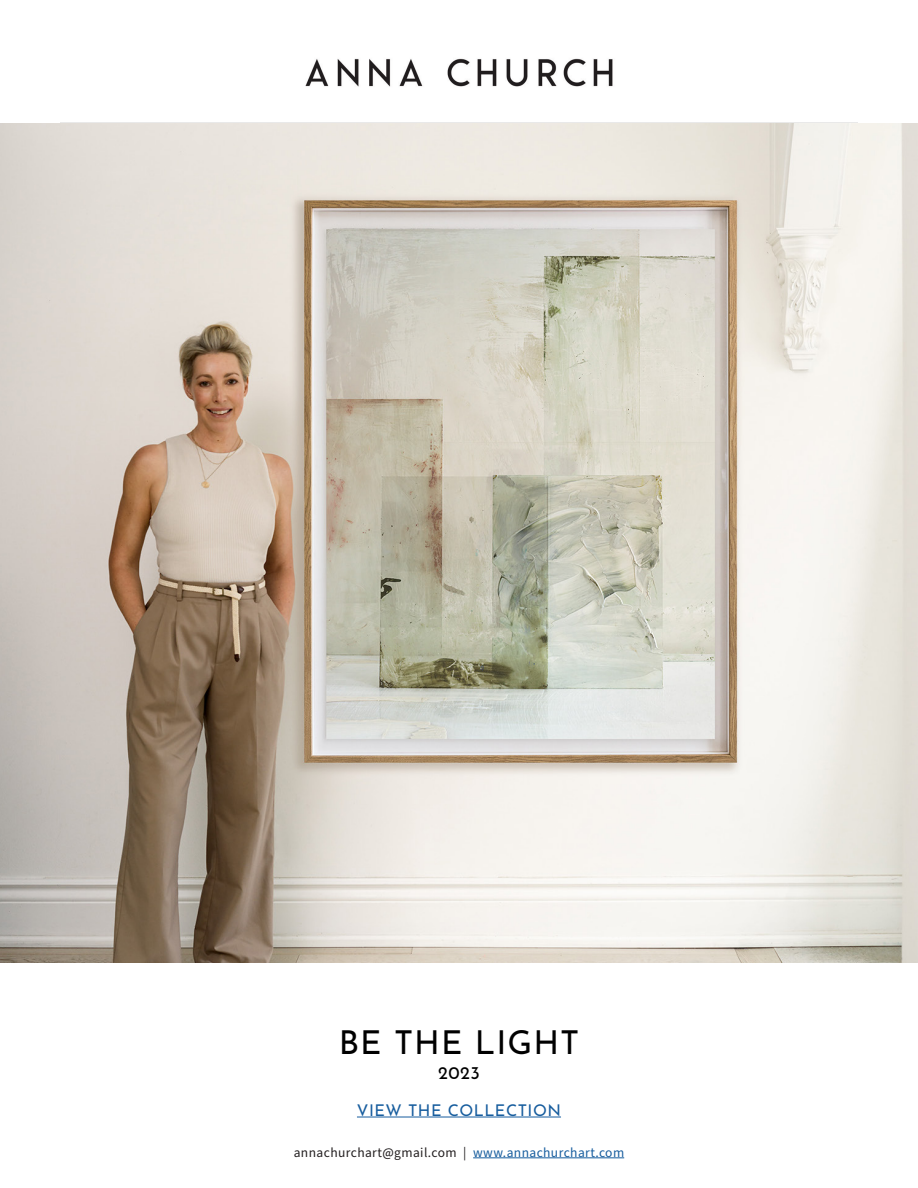
<style>
.page{position:relative;width:918px;height:1188px;background:#fff}
.page>*{position:absolute;margin:0;border:0;box-sizing:border-box;transform-origin:0 0}
.t1{font:33px "Josefin Sans";letter-spacing:.03em;color:#000}
.t2{font:18px "Josefin Sans";color:#000}
.t3{font:16.2px "Josefin Sans";letter-spacing:.03em;color:#175d9e}
.t4{font:13.5px "Source Sans Pro";letter-spacing:.03em;color:#231f20}
.s1{color:#175d9e}
</style>
<div class="page">
<hr style="left:473px;top:1157px;width:151px;height:1px;background:#175d9e">
<img style="left:305px;top:58px;width:308px;height:29px">
<img style="left:0;top:123px;width:918px;height:840px">
<hr style="left:357px;top:1117px;width:204px;height:1px;background:#175d9e">
<p class="t1" style="left:339px;top:1015px;width:242px">BE THE LIGHT</p>
<p class="t2" style="left:438px;top:1058px;width:43px">2023</p>
<p class="t3" style="left:357px;top:1097px;width:206px">VIEW THE COLLECTION</p>
<p class="t4" style="left:294px;top:1143px;width:332px">annachurchart@gmail.com | <span class="s1">www.annachurchart.com</span></p>
</div>
